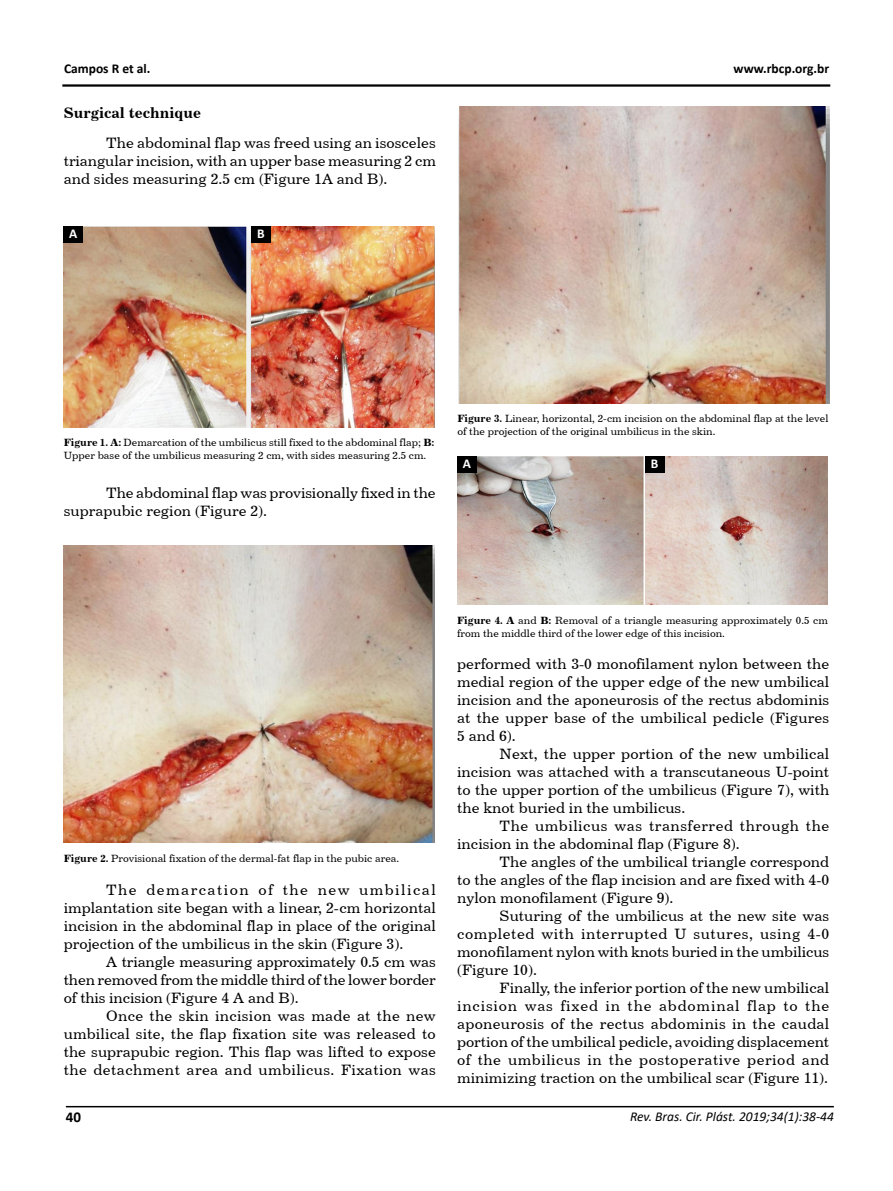
<style>
.page{position:relative;width:893px;height:1191px;background:#fff}
.page>*{position:absolute;margin:0;border:0;box-sizing:border-box;transform-origin:0 0}
.t1{font:15px/18px "Century 731 BT Roman A";color:#000;text-align:justify}
.t2{font:15px/18px "Century 731 BT Roman A";letter-spacing:.035em;color:#000}
.t3{font:15px "Century 731 BT Bold A";color:#000}
.t4{font:700 15px "Calibri";color:#000}
.t5{font:italic 13.5px "Calibri";color:#000}
.t6{font:700 13.5px "Calibri";color:#000}
.t7{font:700 13.5px "Calibri";color:#fff}
.t8{font:10.5px/13.2px "Century 731 BT Roman A";color:#000}
.s1{font-family:"Century 731 BT Bold A"}
</style>
<div class="page">
<hr style="left:66px;top:1106px;width:768px;height:1px;background:#000">
<hr style="left:62px;top:84px;width:768px;height:3px;background:#000">
<img style="left:64px;top:545px;width:371px;height:297px">
<img style="left:458px;top:106px;width:371px;height:297px">
<img style="left:64px;top:226px;width:371px;height:201px">
<div style="left:64px;top:226px;width:19px;height:17px;background:#000"></div>
<div style="left:251px;top:226px;width:19px;height:17px;background:#000"></div>
<img style="left:457px;top:456px;width:371px;height:149px">
<div style="left:457px;top:456px;width:19px;height:17px;background:#000"></div>
<div style="left:645px;top:456px;width:19px;height:17px;background:#000"></div>
<p class="t6" style="left:64px;top:59px;width:88px">Campos R et al.</p>
<p class="t6" style="left:734px;top:59px;width:97px">www.rbcp.org.br</p>
<p class="t3" style="left:64px;top:103px;width:139px">Surgical technique</p>
<p class="t1" style="left:64px;top:134px;width:374px;text-indent:43px">The abdominal flap was freed using an isosceles triangular incision, with an upper base measuring 2 cm and sides measuring 2.5 cm (Figure 1A and B).</p>
<p class="t7" style="left:69px;top:224px;width:10px">A</p>
<p class="t7" style="left:257px;top:224px;width:9px">B</p>
<p class="t8" style="left:64px;top:436px;width:372px"><span class="s1">Figure 1. A:</span> Demarcation of the umbilicus still fixed to the abdominal flap; <span class="s1">B:<br></span>Upper base of the umbilicus measuring 2 cm, with sides measuring 2.5 cm.</p>
<p class="t1" style="left:64px;top:483px;width:373px;text-indent:43px">The abdominal flap was provisionally fixed in the suprapubic region (Figure 2).</p>
<p class="t8" style="left:457px;top:411px;width:373px"><span class="s1">Figure 3.</span> Linear, horizontal, 2-cm incision on the abdominal flap at the level of the projection of the original umbilicus in the skin.</p>
<p class="t7" style="left:463px;top:454px;width:10px">A</p>
<p class="t7" style="left:651px;top:454px;width:9px">B</p>
<p class="t8" style="left:64px;top:851px;width:337px"><span class="s1">Figure 2.</span> Provisional fixation of the dermal-fat flap in the pubic area.</p>
<p class="t1" style="left:64px;top:880px;width:374px;text-indent:43px">The demarcation of the new umbilical implantation site began with a linear, 2-cm horizontal incision in the abdominal flap in place of the original projection of the umbilicus in the skin (Figure 3).</p>
<p class="t1" style="left:64px;top:952px;width:374px;text-indent:43px">A triangle measuring approximately 0.5 cm was then removed from the middle third of the lower border of this incision (Figure 4 A and B).</p>
<p class="t1" style="left:64px;top:1006px;width:374px;text-indent:43px">Once the skin incision was made at the new umbilical site, the flap fixation site was released to the suprapubic region. This flap was lifted to expose the detachment area and umbilicus. Fixation was</p>
<p class="t8" style="left:457px;top:613px;width:372px"><span class="s1">Figure 4. A</span> and <span class="s1">B:</span> Removal of a triangle measuring approximately 0.5 cm from the middle third of the lower edge of this incision.</p>
<p class="t1" style="left:457px;top:655px;width:374px">performed with 3-0 monofilament nylon between the medial region of the upper edge of the new umbilical incision and the aponeurosis of the rectus abdominis at the upper base of the umbilical pedicle (Figures 5 and 6).</p>
<p class="t1" style="left:457px;top:745px;width:374px;text-indent:43px">Next, the upper portion of the new umbilical incision was attached with a transcutaneous U-point to the upper portion of the umbilicus (Figure 7), with the knot buried in the umbilicus.</p>
<p class="t2" style="left:457px;top:817px;width:374px;text-indent:43px">The umbilicus was transferred through the incision in the abdominal flap (Figure 8).</p>
<p class="t1" style="left:457px;top:853px;width:374px;text-indent:43px">The angles of the umbilical triangle correspond to the angles of the flap incision and are fixed with 4-0 nylon monofilament (Figure 9).</p>
<p class="t1" style="left:457px;top:907px;width:374px;text-indent:43px">Suturing of the umbilicus at the new site was completed with interrupted U sutures, using 4-0 monofilament nylon with knots buried in the umbilicus (Figure 10).</p>
<p class="t1" style="left:457px;top:979px;width:374px;text-indent:43px">Finally, the inferior portion of the new umbilical incision was fixed in the abdominal flap to the aponeurosis of the rectus abdominis in the caudal portion of the umbilical pedicle, avoiding displacement of the umbilicus in the postoperative period and minimizing traction on the umbilical scar (Figure 11).</p>
<p class="t4" style="left:66px;top:1106px;width:17px">40</p>
<p class="t5" style="left:630px;top:1107px;width:205px">Rev. Bras. Cir. Plást. 2019;34(1):38-44</p>
</div>
